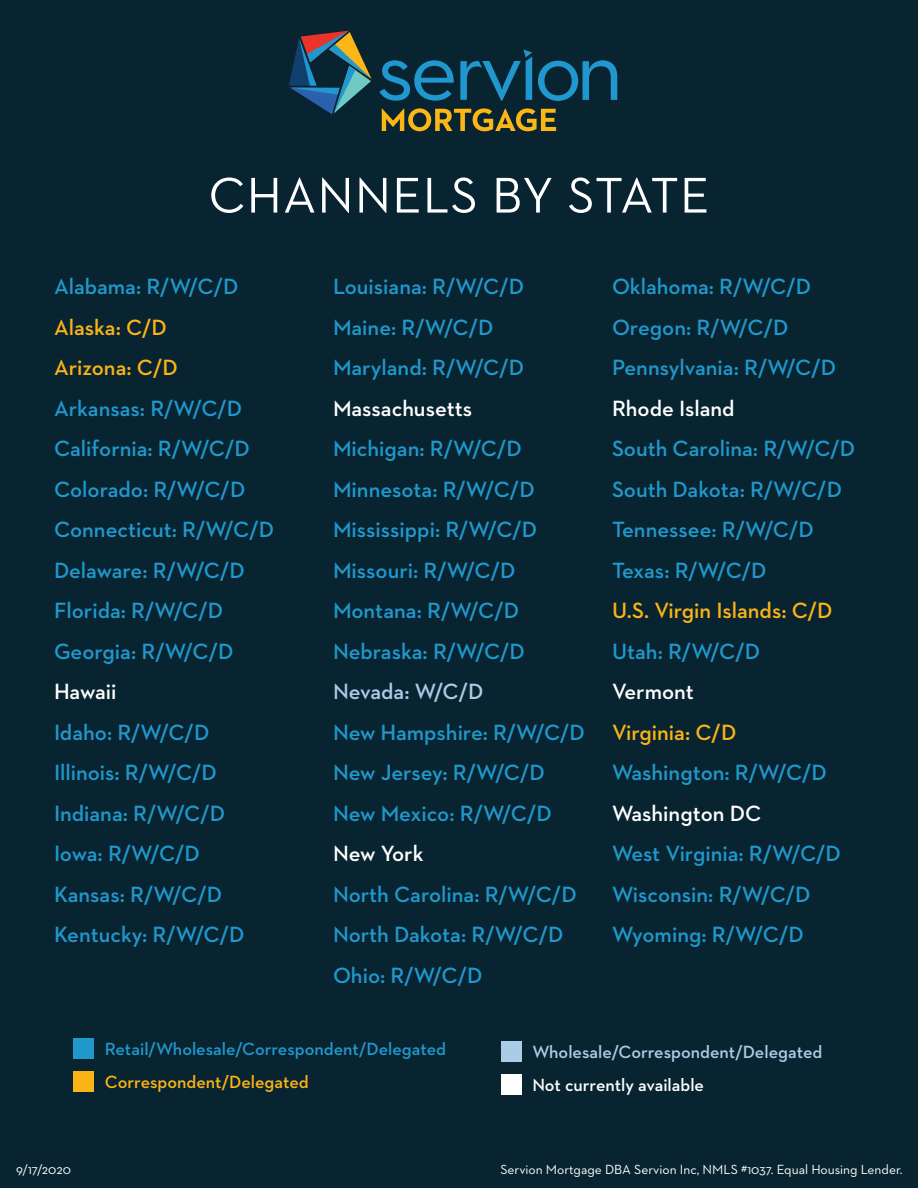
<style>
.page{position:relative;width:918px;height:1188px;background:#082431}
.page>*{position:absolute;margin:0;border:0;box-sizing:border-box;transform-origin:0 0}
.t1{font:51px "Neutraface 2 Text";letter-spacing:.02em;color:#fff}
.t2{font:600 22.5px/40.5px "Neutraface 2 Text";color:#2198cc}
.t3{font:600 22.5px "Neutraface 2 Text";color:#fff}
.t4{font:600 22.5px/40.5px "Neutraface 2 Text";color:#fbb416}
.t5{font:600 22.5px "Neutraface 2 Text";letter-spacing:-.01em;color:#abcce7}
.t6{font:600 18px "Neutraface 2 Text";color:#2198cc}
.t7{font:600 18px "Neutraface 2 Text";color:#abcce7}
.t8{font:600 18px "Neutraface 2 Text";color:#fbb416}
.t9{font:600 18px "Neutraface 2 Text";color:#fff}
.t10{font:13.5px "Neutraface 2 Text";color:#fff}
</style>
<div class="page">
<svg style="left:289px;top:31px;width:82px;height:83px"></svg>
<svg style="left:382px;top:108px;width:174px;height:23px"></svg>
<svg style="left:379px;top:60px;width:75px;height:41px"></svg>
<svg style="left:538px;top:60px;width:79px;height:41px"></svg>
<svg style="left:460px;top:49px;width:72px;height:52px"></svg>
<div style="left:74px;top:1038px;width:20px;height:21px;background:#2198cc"></div>
<div style="left:501px;top:1041px;width:21px;height:21px;background:#abcce7"></div>
<div style="left:74px;top:1071px;width:20px;height:21px;background:#fbb416"></div>
<div style="left:501px;top:1074px;width:21px;height:21px;background:#fff"></div>
<h1 class="t1" style="left:209px;top:163px;width:502px">CHANNELS BY STATE</h1>
<p class="t2" style="left:54px;top:266px;width:186px">Alabama: R/W/C/D</p>
<p class="t4" style="left:54px;top:307px;width:125px">Alaska: C/D<br>Arizona: C/D</p>
<p class="t2" style="left:54px;top:388px;width:222px">Arkansas: R/W/C/D<br>California: R/W/C/D<br>Colorado: R/W/C/D<br>Connecticut: R/W/C/D<br>Delaware: R/W/C/D<br>Florida: R/W/C/D<br>Georgia: R/W/C/D</p>
<p class="t3" style="left:54px;top:678px;width:64px">Hawaii</p>
<p class="t2" style="left:54px;top:712px;width:192px">Idaho: R/W/C/D<br>Illinois: R/W/C/D<br>Indiana: R/W/C/D<br>Iowa: R/W/C/D<br>Kansas: R/W/C/D<br>Kentucky: R/W/C/D</p>
<p class="t2" style="left:333px;top:266px;width:193px">Louisiana: R/W/C/D<br>Maine: R/W/C/D<br>Maryland: R/W/C/D</p>
<p class="t3" style="left:333px;top:394px;width:141px">Massachusetts</p>
<p class="t2" style="left:333px;top:428px;width:206px">Michigan: R/W/C/D<br>Minnesota: R/W/C/D<br>Mississippi: R/W/C/D<br>Missouri: R/W/C/D<br>Montana: R/W/C/D<br>Nebraska: R/W/C/D</p>
<p class="t5" style="left:333px;top:678px;width:152px">Nevada: W/C/D</p>
<p class="t2" style="left:333px;top:712px;width:254px">New Hampshire: R/W/C/D<br>New Jersey: R/W/C/D<br>New Mexico: R/W/C/D</p>
<p class="t3" style="left:333px;top:840px;width:92px">New York</p>
<p class="t2" style="left:333px;top:874px;width:245px">North Carolina: R/W/C/D<br>North Dakota: R/W/C/D<br>Ohio: R/W/C/D</p>
<p class="t2" style="left:612px;top:266px;width:226px">Oklahoma: R/W/C/D<br>Oregon: R/W/C/D<br>Pennsylvania: R/W/C/D</p>
<p class="t3" style="left:612px;top:394px;width:124px">Rhode Island</p>
<p class="t2" style="left:612px;top:428px;width:245px">South Carolina: R/W/C/D<br>South Dakota: R/W/C/D<br>Tennessee: R/W/C/D<br>Texas: R/W/C/D</p>
<p class="t4" style="left:612px;top:590px;width:222px">U.S. Virgin Islands: C/D</p>
<p class="t2" style="left:612px;top:631px;width:150px">Utah: R/W/C/D</p>
<p class="t3" style="left:612px;top:678px;width:83px">Vermont</p>
<p class="t4" style="left:612px;top:712px;width:126px">Virginia: C/D</p>
<p class="t2" style="left:612px;top:752px;width:216px">Washington: R/W/C/D</p>
<p class="t3" style="left:612px;top:799px;width:151px">Washington DC</p>
<p class="t2" style="left:612px;top:833px;width:230px">West Virginia: R/W/C/D<br>Wisconsin: R/W/C/D<br>Wyoming: R/W/C/D</p>
<p class="t6" style="left:105px;top:1038px;width:343px">Retail/Wholesale/Correspondent/Delegated</p>
<p class="t7" style="left:532px;top:1041px;width:291px">Wholesale/Correspondent/Delegated</p>
<p class="t8" style="left:105px;top:1071px;width:205px">Correspondent/Delegated</p>
<p class="t9" style="left:532px;top:1074px;width:173px">Not currently available</p>
<p class="t10" style="left:16px;top:1161px;width:56px">9/17/2020</p>
<p class="t10" style="left:500px;top:1161px;width:404px">Servion Mortgage DBA Servion Inc, NMLS #1037. Equal Housing Lender.</p>
</div>
